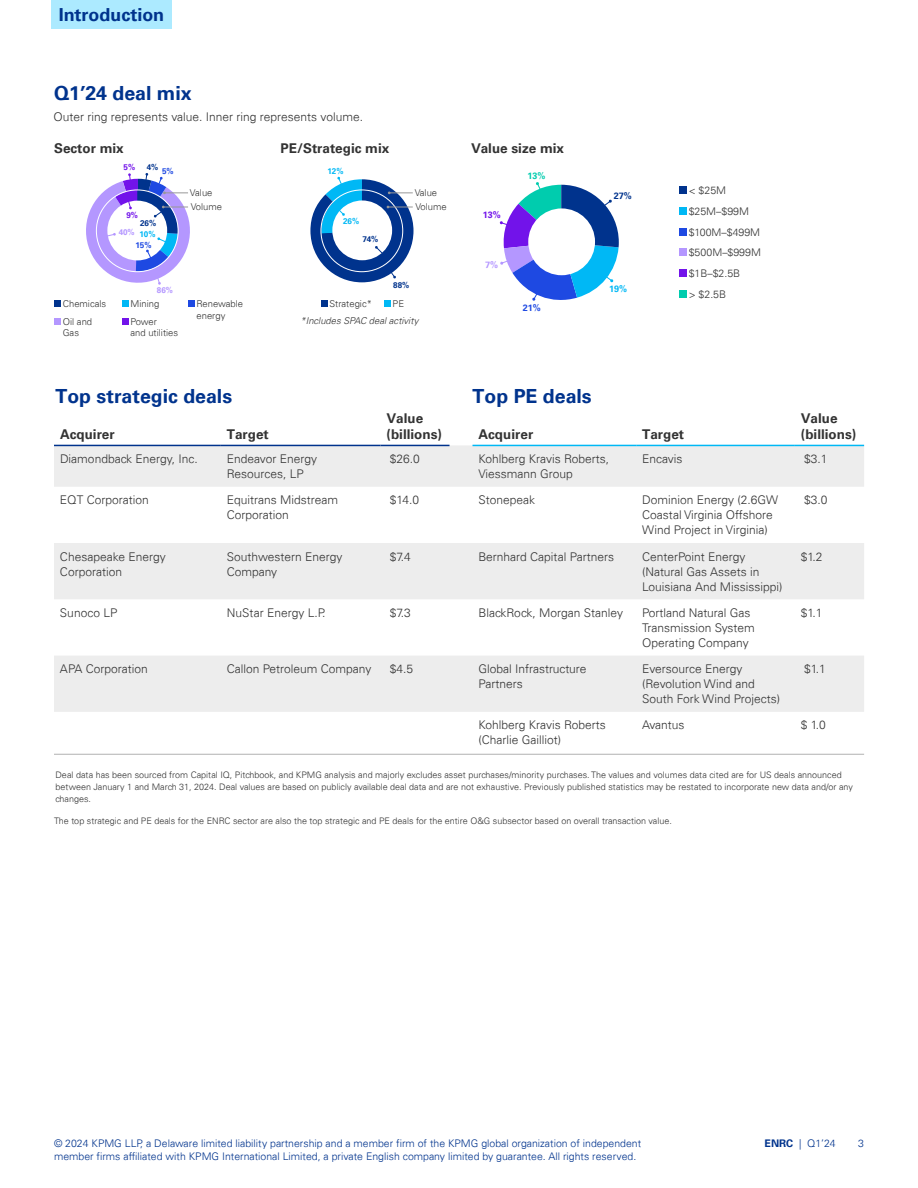
<style>
.page{position:relative;width:918px;height:1188px;background:#fff}
.page>*{position:absolute;margin:0;border:0;box-sizing:border-box;transform-origin:0 0}
.t1{font:700 19.5px "Univers";color:#00338d}
.t2{font:700 18px "Univers";color:#00338d}
.t3{font:700 13.5px/16.5px "Univers";color:#333}
.t4{font:300 12px/15px "Univers 45";color:#333}
.t5{font:300 10.5px "Univers 45";color:#00338d}
.t6{font:300 10.5px/20.7px "Univers 45";color:#333}
.t7{font:300 9.45px/11.2px "Univers 45";color:#333}
.t8{font:italic 300 9.45px "Univers 45";color:#333}
.t9{font:300 9px/12px "Univers 45";color:#333}
.t10{font:700 9px "Univers";color:#00338d}
.t11{font:700 9px "Univers";color:#00b8f5}
.t12{font:700 9px "Univers";color:#1e49e2}
.t13{font:700 9px "Univers";color:#7213ea}
.t14{font:700 9px "Univers";color:#00ccae}
.t15{font:700 9px "Univers";color:#b497ff}
.t16{font:700 8.1px "Univers";color:#00338d}
.t17{font:700 8.1px "Univers";color:#b497ff}
.t18{font:700 8.1px "Univers";color:#00b8f5}
.t19{font:700 8.1px "Univers";color:#7213ea}
.t20{font:700 8.1px "Univers";color:#1e49e2}
.s1{color:#1e49e2}
.s2{color:#00b8f5}
.s3{font-family:"Univers";font-weight:700}
</style>
<div class="page">
<svg style="left:54px;top:445px;width:810px;height:267px;fill:#ededed"></svg>
<hr style="left:54px;top:445px;width:167px;height:1px;background:#00338d">
<hr style="left:221px;top:445px;width:160px;height:1px;background:#00338d">
<hr style="left:381px;top:445px;width:69px;height:1px;background:#00338d">
<hr style="left:472px;top:445px;width:164px;height:1px;background:#00b8f5">
<hr style="left:636px;top:445px;width:159px;height:1px;background:#00b8f5">
<hr style="left:795px;top:445px;width:69px;height:1px;background:#00b8f5">
<div style="left:54px;top:300px;width:7px;height:7px;background:#00338d"></div>
<div style="left:122px;top:300px;width:6px;height:7px;background:#00b8f5"></div>
<div style="left:188px;top:300px;width:7px;height:7px;background:#1e49e2"></div>
<div style="left:54px;top:318px;width:7px;height:7px;background:#b497ff"></div>
<div style="left:122px;top:318px;width:6px;height:7px;background:#7213ea"></div>
<svg style="left:310px;top:177px;width:104px;height:105px"></svg>
<svg style="left:86px;top:173px;width:104px;height:112px"></svg>
<div style="left:321px;top:300px;width:7px;height:7px;background:#00338d"></div>
<div style="left:384px;top:300px;width:7px;height:7px;background:#00b8f5"></div>
<svg style="left:500px;top:182px;width:119px;height:119px"></svg>
<div style="left:679px;top:186px;width:7px;height:8px;background:#00338d"></div>
<div style="left:679px;top:207px;width:7px;height:8px;background:#00b8f5"></div>
<div style="left:679px;top:228px;width:7px;height:7px;background:#1e49e2"></div>
<div style="left:679px;top:248px;width:7px;height:8px;background:#b497ff"></div>
<div style="left:679px;top:269px;width:7px;height:8px;background:#7213ea"></div>
<div style="left:679px;top:290px;width:7px;height:7px;background:#00ccae"></div>
<div style="left:51px;top:0;width:121px;height:28px;background:#aceaff"></div>
<hr style="left:54px;top:754px;width:810px;height:1px;background:#b2b2b2">
<h2 class="t2" style="left:59px;top:4px;width:107px">Introduction</h2>
<h1 class="t1" style="left:54px;top:82px;width:139px">Q1’24 deal mix</h1>
<p class="t4" style="left:53px;top:109px;width:311px">Outer ring represents value. Inner ring represents volume.</p>
<p class="t3" style="left:54px;top:141px;width:71px">Sector mix</p>
<p class="t3" style="left:281px;top:141px;width:110px">PE/Strategic mix</p>
<p class="t19" style="left:124px;top:163px;width:13px">5%</p>
<p class="t16" style="left:147px;top:163px;width:29px">4% <span class="s1">5%</span></p>
<p class="t19" style="left:126px;top:210px;width:13px">9%</p>
<p class="t16" style="left:140px;top:218px;width:18px">26%</p>
<p class="t20" style="left:135px;top:240px;width:18px">15%</p>
<p class="t17" style="left:119px;top:227px;width:38px">40% <span class="s2">10%</span></p>
<p class="t7" style="left:190px;top:186px;width:34px;line-height:14.1px">Value<br>Volume</p>
<p class="t18" style="left:327px;top:166px;width:18px">12%</p>
<p class="t18" style="left:343px;top:216px;width:18px">26%</p>
<p class="t16" style="left:362px;top:235px;width:18px">74%</p>
<p class="t7" style="left:415px;top:186px;width:34px;line-height:14.1px">Value<br>Volume</p>
<p class="t17" style="left:157px;top:285px;width:18px">86%</p>
<p class="t7" style="left:63px;top:298px;width:45px">Chemicals</p>
<p class="t7" style="left:131px;top:298px;width:30px">Mining</p>
<p class="t7" style="left:197px;top:298px;width:48px">Renewable energy</p>
<p class="t7" style="left:63px;top:316px;width:31px">Oil and<br>Gas</p>
<p class="t7" style="left:131px;top:316px;width:49px">Power<br>and utilities</p>
<p class="t16" style="left:393px;top:280px;width:18px">88%</p>
<p class="t7" style="left:330px;top:298px;width:44px">Strategic*</p>
<p class="t7" style="left:393px;top:298px;width:13px">PE</p>
<p class="t8" style="left:301px;top:315px;width:119px">*Includes SPAC deal activity</p>
<p class="t3" style="left:471px;top:141px;width:95px">Value size mix</p>
<p class="t13" style="left:483px;top:210px;width:20px">13%</p>
<p class="t15" style="left:485px;top:260px;width:15px">7%</p>
<p class="t14" style="left:527px;top:171px;width:20px">13%</p>
<p class="t12" style="left:523px;top:303px;width:20px">21%</p>
<p class="t10" style="left:614px;top:191px;width:20px">27%</p>
<p class="t11" style="left:609px;top:283px;width:20px">19%</p>
<h1 class="t1" style="left:56px;top:384px;width:178px">Top strategic deals</h1>
<h1 class="t1" style="left:473px;top:384px;width:121px">Top PE deals</h1>
<p class="t6" style="left:689px;top:180px;width:74px">&lt; $25M $25M–$99M $100M–$499M $500M–$999M $1B–$2.5B<br>&gt; $2.5B</p>
<p class="t3" style="left:60px;top:427px;width:56px">Acquirer</p>
<p class="t3" style="left:227px;top:427px;width:44px">Target</p>
<p class="t3" style="left:387px;top:411px;width:57px">Value (billions)</p>
<p class="t3" style="left:478px;top:427px;width:56px">Acquirer</p>
<p class="t3" style="left:642px;top:427px;width:44px">Target</p>
<p class="t3" style="left:801px;top:411px;width:57px">Value (billions)</p>
<p class="t4" style="left:60px;top:451px;width:139px">Diamondback Energy, Inc.</p>
<p class="t4" style="left:227px;top:451px;width:92px">Endeavor Energy<br>Resources, LP</p>
<p class="t4" style="left:390px;top:451px;width:32px">$26.0</p>
<p class="t4" style="left:478px;top:451px;width:132px">Kohlberg Kravis Roberts,<br>Viessmann Group</p>
<p class="t4" style="left:642px;top:451px;width:42px">Encavis</p>
<p class="t4" style="left:804px;top:451px;width:25px">$3.1</p>
<p class="t4" style="left:60px;top:493px;width:90px">EQT Corporation</p>
<p class="t4" style="left:227px;top:493px;width:113px">Equitrans Midstream<br>Corporation</p>
<p class="t4" style="left:390px;top:493px;width:31px">$14.0</p>
<p class="t4" style="left:478px;top:493px;width:58px">Stonepeak</p>
<p class="t4" style="left:642px;top:493px;width:138px">Dominion Energy (2.6GW<br>Coastal Virginia Offshore<br>Wind Project in Virginia)</p>
<p class="t4" style="left:804px;top:493px;width:25px">$3.0</p>
<p class="t4" style="left:60px;top:549px;width:107px">Chesapeake Energy<br>Corporation</p>
<p class="t4" style="left:227px;top:549px;width:117px">Southwestern Energy<br>Company</p>
<p class="t4" style="left:390px;top:549px;width:22px">$7.4</p>
<p class="t4" style="left:478px;top:549px;width:137px">Bernhard Capital Partners</p>
<p class="t4" style="left:642px;top:549px;width:142px">CenterPoint Energy (Natural Gas Assets in<br>Louisiana And Mississippi)</p>
<p class="t4" style="left:801px;top:549px;width:23px">$1.2</p>
<p class="t4" style="left:60px;top:605px;width:59px">Sunoco LP</p>
<p class="t4" style="left:227px;top:605px;width:100px">NuStar Energy L.P.</p>
<p class="t4" style="left:390px;top:605px;width:22px">$7.3</p>
<p class="t4" style="left:478px;top:605px;width:146px">BlackRock, Morgan Stanley</p>
<p class="t4" style="left:642px;top:605px;width:114px">Portland Natural Gas<br>Transmission System<br>Operating Company</p>
<p class="t4" style="left:801px;top:605px;width:23px">$1.1</p>
<p class="t4" style="left:60px;top:661px;width:89px">APA Corporation</p>
<p class="t4" style="left:227px;top:661px;width:146px">Callon Petroleum Company</p>
<p class="t4" style="left:390px;top:661px;width:25px">$4.5</p>
<p class="t4" style="left:478px;top:661px;width:110px">Global Infrastructure<br>Partners</p>
<p class="t4" style="left:642px;top:661px;width:139px">Eversource Energy (Revolution Wind and<br>South Fork Wind Projects)</p>
<p class="t4" style="left:804px;top:661px;width:23px">$1.1</p>
<p class="t4" style="left:478px;top:718px;width:129px">Kohlberg Kravis Roberts (Charlie Gailliot)</p>
<p class="t4" style="left:642px;top:718px;width:44px">Avantus</p>
<p class="t4" style="left:801px;top:718px;width:27px">$ 1.0</p>
<p class="t9" style="left:56px;top:769px;width:799px">Deal data has been sourced from Capital IQ, Pitchbook, and KPMG analysis and majorly excludes asset purchases/minority purchases. The values and volumes data cited are for US deals announced between January 1 and March 31, 2024. Deal values are based on publicly available deal data and are not exhaustive. Previously published statistics may be restated to incorporate new data and/or any changes.</p>
<p class="t9" style="left:54px;top:815px;width:619px">The top strategic and PE deals for the ENRC sector are also the top strategic and PE deals for the entire O&amp;G subsector based on overall transaction value.</p>
<p class="t5" style="left:765px;top:1137px;width:73px"><span class="s3">ENRC</span> | Q1’24</p>
<p class="t5" style="left:54px;top:1137px;width:589px">© 2024 KPMG LLP, a Delaware limited liability partnership and a member firm of the KPMG global organization of independent</p>
<p class="t5" style="left:858px;top:1137px;width:7px">3</p>
<p class="t5" style="left:54px;top:1150px;width:584px">member firms affiliated with KPMG International Limited, a private English company limited by guarantee. All rights reserved.</p>
</div>
